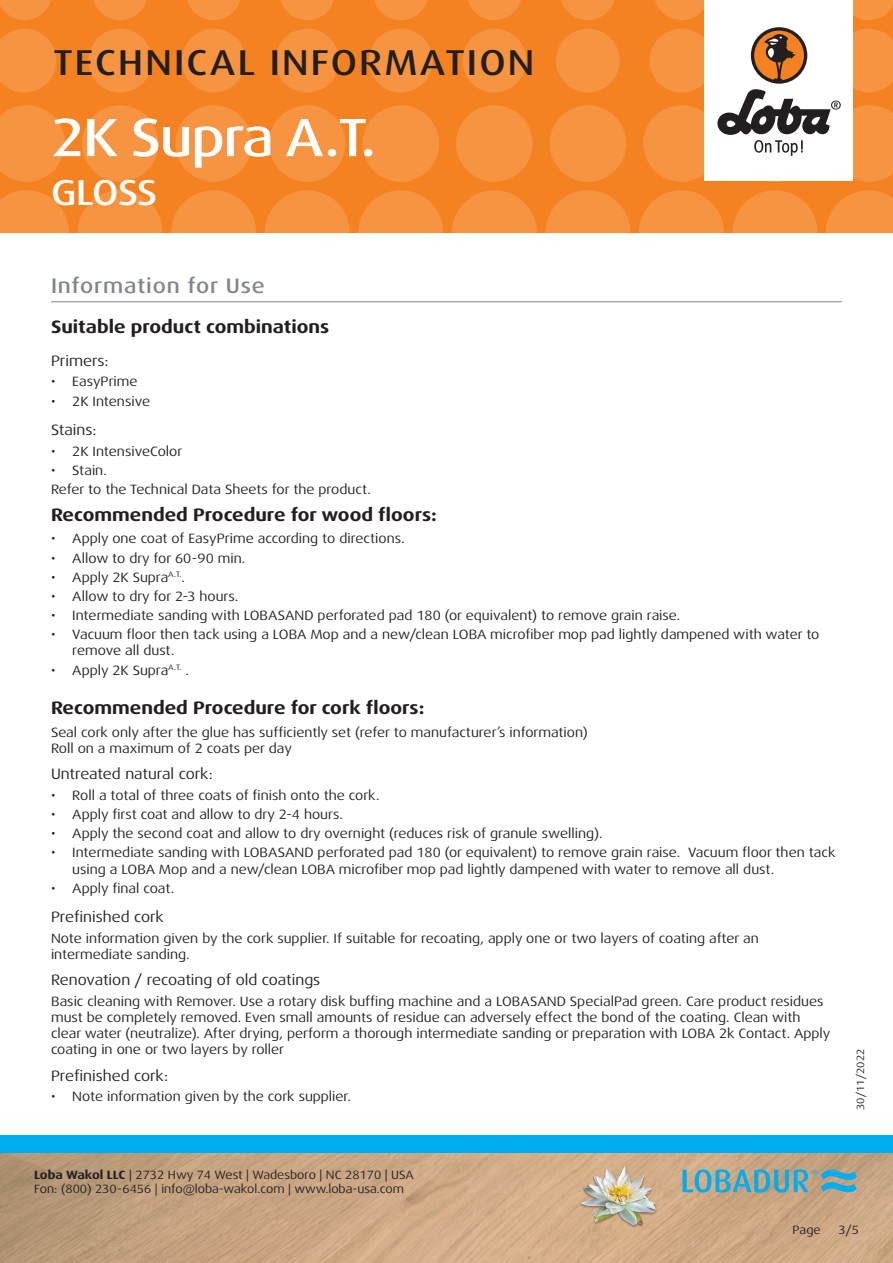
<style>
.page{position:relative;width:893px;height:1263px;background:#fff}
.page>*{position:absolute;margin:0;border:0;box-sizing:border-box;transform-origin:0 0}
.t1{font:500 expanded 54px "Dax Pro";letter-spacing:-.025em;color:#fff}
.t2{font:500 expanded 36px "Dax Pro";letter-spacing:.06em;color:#231f20}
.t3{font:500 expanded 36px "Dax Pro";letter-spacing:-.02em;color:#fff}
.Titel_grau{font:500 expanded 21px "Dax Pro";letter-spacing:.04em;color:#82858b}
.t4{font:700 expanded 18px "Dax Pro";color:#231f20}
.t5{font:expanded 15px "Dax Pro";color:#231f20}
.Text{font:expanded 13.5px/16.2px "Dax Pro";color:#231f20}
.t6{font:expanded 12px/14.4px "Dax Pro";color:#231f20}
.t7{font:expanded 10.5px "Dax Pro";color:#231f20}
.s1{font-weight:700}
</style>
<div class="page">
<div style="left:0;top:0;width:893px;height:233px;background:#f58220"></div>
<svg style="left:0;top:190px;width:69px;height:43px"></svg>
<svg style="left:78px;top:190px;width:85px;height:85px;fill:#f69441"></svg>
<svg style="left:171px;top:190px;width:85px;height:85px;fill:#f69441"></svg>
<svg style="left:265px;top:190px;width:85px;height:85px;fill:#f69441"></svg>
<svg style="left:358px;top:190px;width:85px;height:85px;fill:#f69441"></svg>
<svg style="left:545px;top:190px;width:85px;height:85px;fill:#f69441"></svg>
<svg style="left:452px;top:190px;width:85px;height:85px;fill:#f69441"></svg>
<svg style="left:732px;top:190px;width:85px;height:85px;fill:#f69441"></svg>
<svg style="left:639px;top:190px;width:85px;height:85px;fill:#f69441"></svg>
<svg style="left:826px;top:190px;width:67px;height:43px"></svg>
<svg style="left:0;top:105px;width:65px;height:77px"></svg>
<svg style="left:82px;top:105px;width:76px;height:77px"></svg>
<svg style="left:175px;top:105px;width:77px;height:77px"></svg>
<svg style="left:269px;top:105px;width:76px;height:77px"></svg>
<svg style="left:456px;top:105px;width:77px;height:77px"></svg>
<svg style="left:362px;top:105px;width:77px;height:77px"></svg>
<svg style="left:550px;top:105px;width:76px;height:77px"></svg>
<svg style="left:0;top:29px;width:56px;height:63px"></svg>
<svg style="left:182px;top:29px;width:64px;height:63px"></svg>
<svg style="left:88px;top:29px;width:64px;height:63px"></svg>
<svg style="left:275px;top:29px;width:64px;height:63px"></svg>
<svg style="left:462px;top:29px;width:64px;height:63px"></svg>
<svg style="left:369px;top:29px;width:64px;height:63px"></svg>
<svg style="left:556px;top:29px;width:64px;height:63px"></svg>
<svg style="left:0;top:0;width:51px;height:20px"></svg>
<svg style="left:187px;top:0;width:53px;height:20px"></svg>
<svg style="left:468px;top:0;width:53px;height:20px"></svg>
<svg style="left:655px;top:0;width:49px;height:20px"></svg>
<svg style="left:93px;top:0;width:54px;height:20px"></svg>
<svg style="left:374px;top:0;width:54px;height:20px"></svg>
<svg style="left:281px;top:0;width:53px;height:20px"></svg>
<svg style="left:561px;top:0;width:54px;height:20px"></svg>
<svg style="left:853px;top:0;width:40px;height:20px"></svg>
<img style="left:0;top:1152px;width:893px;height:111px">
<div style="left:0;top:1135px;width:893px;height:17px;background:#00aeef"></div>
<div style="left:704px;top:0;width:149px;height:181px;background:#fff"></div>
<svg style="left:643px;top:29px;width:250px;height:153px"></svg>
<img style="left:578px;top:1161px;width:82px;height:81px">
<svg style="left:682px;top:1169px;width:175px;height:24px"></svg>
<hr style="left:51px;top:301px;width:791px;height:1px;background:#82858b">
<h2 class="t2" style="left:53px;top:40px;width:483px">TECHNICAL INFORMATION</h2>
<p class="t1" style="left:51px;top:103px;width:326px">2K Supra A.T.</p>
<h2 class="t3" style="left:51px;top:169px;width:108px">GLOSS</h2>
<p class="Titel_grau" style="left:51px;top:272px;width:215px">Information for Use</p>
<p class="t4" style="left:51px;top:315px;width:280px">Suitable product combinations</p>
<p class="t5" style="left:51px;top:351px;width:59px">Primers:</p>
<p class="Text" style="left:51px;top:374px;width:88px">• EasyPrime</p>
<p class="Text" style="left:51px;top:393px;width:101px">• 2K Intensive</p>
<p class="t5" style="left:51px;top:420px;width:47px">Stains:</p>
<p class="Text" style="left:51px;top:443px;width:133px">• 2K IntensiveColor</p>
<p class="Text" style="left:51px;top:462px;width:57px">• Stain.</p>
<p class="Text" style="left:51px;top:481px;width:321px">Refer to the Technical Data Sheets for the product.</p>
<p class="t4" style="left:51px;top:503px;width:387px">Recommended Procedure for wood floors:</p>
<p class="Text" style="left:51px;top:531px;width:355px">• Apply one coat of EasyPrime according to directions.</p>
<p class="Text" style="left:51px;top:550px;width:196px">• Allow to dry for 60-90 min.</p>
<p class="Text" style="left:51px;top:569px;width:135px">• Apply 2K Supra<sup>A.T.</sup>.</p>
<p class="Text" style="left:51px;top:588px;width:189px">• Allow to dry for 2-3 hours.</p>
<p class="Text" style="left:51px;top:607px;width:631px">• Intermediate sanding with LOBASAND perforated pad 180 (or equivalent) to remove grain raise.</p>
<p class="Text" style="left:72px;top:627px;width:749px;text-indent:-21px">• Vacuum floor then tack using a LOBA Mop and a new/clean LOBA microfiber mop pad lightly dampened with water to remove all dust.</p>
<p class="Text" style="left:51px;top:662px;width:139px">• Apply 2K Supra<sup>A.T.</sup> .</p>
<p class="t4" style="left:51px;top:696px;width:375px">Recommended Procedure for cork floors:</p>
<p class="Text" style="left:51px;top:724px;width:538px">Seal cork only after the glue has sufficiently set (refer to manufacturer’s information)</p>
<p class="Text" style="left:51px;top:740px;width:242px">Roll on a maximum of 2 coats per day</p>
<p class="t5" style="left:51px;top:765px;width:164px">Untreated natural cork:</p>
<p class="Text" style="left:51px;top:787px;width:330px">• Roll a total of three coats of finish onto the cork.</p>
<p class="Text" style="left:51px;top:806px;width:293px">• Apply first coat and allow to dry 2-4 hours.</p>
<p class="Text" style="left:51px;top:825px;width:553px">• Apply the second coat and allow to dry overnight (reduces risk of granule swelling).</p>
<p class="Text" style="left:72px;top:845px;width:765px;text-indent:-21px">• Intermediate sanding with LOBASAND perforated pad 180 (or equivalent) to remove grain raise. Vacuum floor then tack using a LOBA Mop and a new/clean LOBA microfiber mop pad lightly dampened with water to remove all dust.</p>
<p class="Text" style="left:51px;top:880px;width:125px">• Apply final coat.</p>
<p class="t5" style="left:51px;top:907px;width:114px">Prefinished cork</p>
<p class="Text" style="left:51px;top:930px;width:709px">Note information given by the cork supplier. If suitable for recoating, apply one or two layers of coating after an intermediate sanding.</p>
<p class="t5" style="left:51px;top:971px;width:271px">Renovation / recoating of old coatings</p>
<p class="Text" style="left:51px;top:993px;width:781px">Basic cleaning with Remover. Use a rotary disk buffing machine and a LOBASAND SpecialPad green. Care product residues must be completely removed. Even small amounts of residue can adversely effect the bond of the coating. Clean with clear water (neutralize). After drying, perform a thorough intermediate sanding or preparation with LOBA 2k Contact. Apply coating in one or two layers by roller</p>
<p class="t5" style="left:51px;top:1066px;width:119px">Prefinished cork:</p>
<p class="Text" style="left:51px;top:1089px;width:301px">• Note information given by the cork supplier.</p>
<p class="t7" style="left:854px;top:1110px;width:63px;rotate:-90deg">30/11/2022</p>
<p class="t6" style="left:34px;top:1167px;width:381px"><span class="s1">Loba Wakol LLC</span> | 2732 Hwy 74 West | Wadesboro | NC 28170 | USA<br>Fon: (800) 230-6456 | info@loba-wakol.com | www.loba-usa.com</p>
<p class="t6" style="left:793px;top:1223px;width:30px">Page</p>
<p class="t6" style="left:838px;top:1223px;width:22px">3/5</p>
</div>
